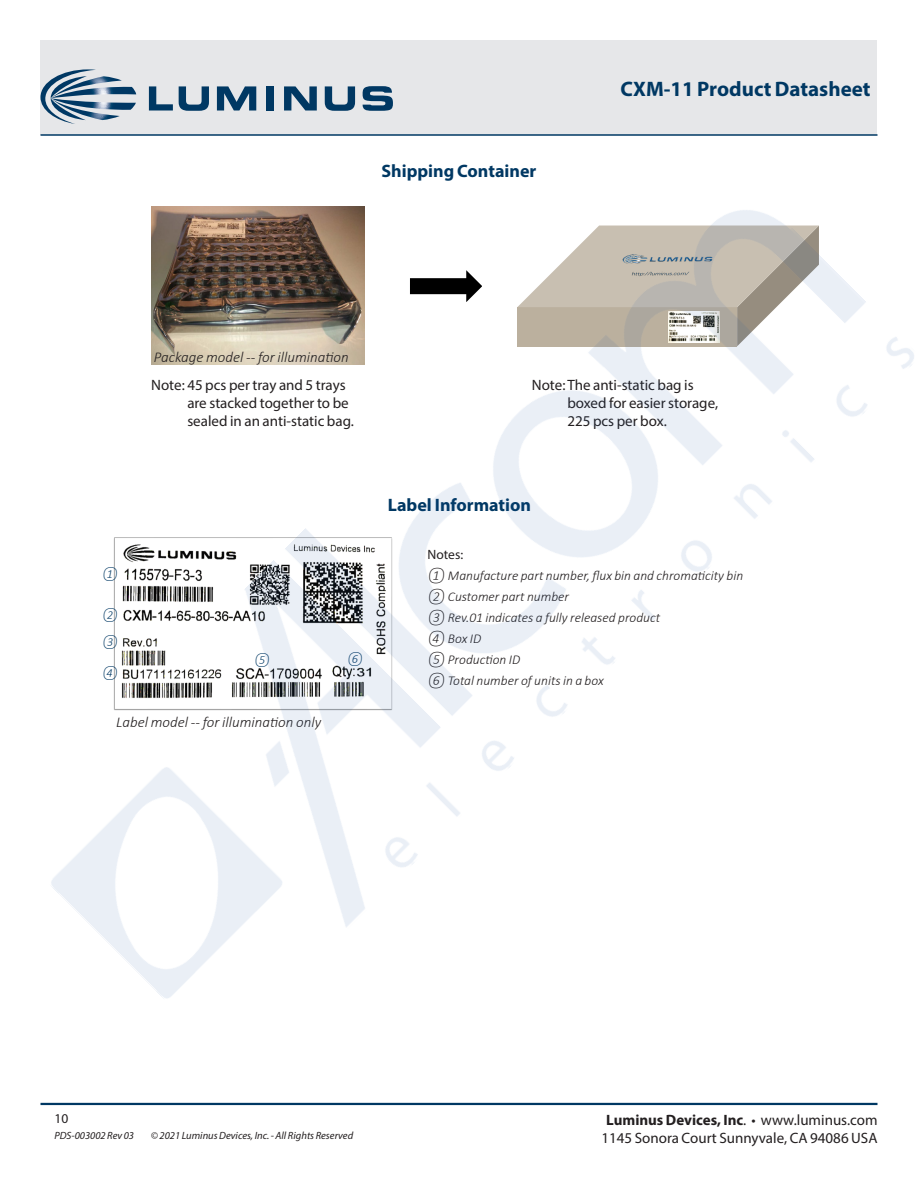
<style>
.page{position:relative;width:918px;height:1188px;background:#fff}
.page>*{position:absolute;margin:0;border:0;box-sizing:border-box;transform-origin:0 0}
.DS_Title1{font:700 21px "Myriad Pro";color:#003863}
.节{font:700 18px "Myriad Pro";color:#003863}
.t1{font:15px/18px "Myriad Pro";color:#231f20}
.t2{font:italic 300 15px "Calibri";color:#231f20}
.t3{font:700 15px "Myriad Pro";color:#231f20}
.t4{font:italic 300 13.5px "Calibri";color:#231f20}
.zzFooterRight2{font:13.5px "Myriad Pro";color:#231f20}
.t5{font:italic 300 12px "Calibri";color:#003863}
.zzFooterRight1{font:italic 10.5px "Myriad Pro";color:#231f20}
.s1{font-weight:400}
</style>
<div class="page">
<div style="left:40px;top:40px;width:838px;height:95px;background:#e6e7e9"></div>
<hr style="left:40px;top:1103px;width:838px;height:2px;background:#003863">
<hr style="left:40px;top:134px;width:838px;height:2px;background:#003863">
<svg style="left:40px;top:69px;width:96px;height:55px"></svg>
<svg style="left:149px;top:86px;width:24px;height:25px"></svg>
<svg style="left:179px;top:86px;width:30px;height:25px"></svg>
<svg style="left:217px;top:86px;width:39px;height:25px"></svg>
<div style="left:266px;top:86px;width:8px;height:25px;background:#003863"></div>
<svg style="left:284px;top:86px;width:33px;height:25px"></svg>
<svg style="left:325px;top:86px;width:30px;height:25px"></svg>
<svg style="left:363px;top:86px;width:30px;height:25px"></svg>
<img style="left:40px;top:135px;width:874px;height:863px">
<p class="节" style="left:382px;top:159px;width:156px">Shipping Container</p>
<p class="t2" style="left:154px;top:347px;width:196px">Package model -- for illumination</p>
<p class="DS_Title1" style="left:621px;top:75px;width:252px">CXM-11 Product Datasheet</p>
<p class="t1" style="left:187px;top:376px;width:168px;text-indent:-36px">Note: 45 pcs per tray and 5 trays are stacked together to be sealed in an anti-static bag.</p>
<p class="t1" style="left:567px;top:376px;width:152px;text-indent:-36px">Note: The anti-static bag is boxed for easier storage,<br>225 pcs per box.</p>
<p class="t5" style="left:102px;top:567px;width:17px">①</p>
<p class="t5" style="left:102px;top:608px;width:17px">②</p>
<p class="t5" style="left:102px;top:635px;width:17px">③</p>
<p class="t5" style="left:102px;top:666px;width:17px">④</p>
<p class="t5" style="left:254px;top:652px;width:17px">⑤</p>
<p class="t5" style="left:347px;top:652px;width:17px">⑥</p>
<p class="t2" style="left:116px;top:713px;width:206px">Label model -- for illumination only</p>
<p class="节" style="left:388px;top:493px;width:145px">Label Information</p>
<p class="zzFooterRight2" style="left:428px;top:547px;width:37px">Notes:</p>
<p class="t4" style="left:428px;top:568px;width:317px">① Manufacture part number, flux bin and chromaticity bin</p>
<p class="t4" style="left:428px;top:589px;width:143px">② Customer part number</p>
<p class="t4" style="left:428px;top:610px;width:234px">③ Rev.01 indicates a fully released product</p>
<p class="t4" style="left:428px;top:631px;width:55px">④ Box ID</p>
<p class="t4" style="left:428px;top:652px;width:94px">⑤ Production ID</p>
<p class="t4" style="left:428px;top:673px;width:178px">⑥ Total number of units in a box</p>
<p class="zzFooterRight2" style="left:54px;top:1110px;width:15px">10</p>
<p class="zzFooterRight1" style="left:54px;top:1129px;width:81px">PDS-003002 Rev 03</p>
<p class="zzFooterRight1" style="left:151px;top:1129px;width:204px">© 2021 Luminus Devices, Inc. - All Rights Reserved</p>
<p class="t3" style="left:606px;top:1110px;width:273px">Luminus Devices, Inc<span class="s1">. • www.luminus.com</span></p>
<p class="t1" style="left:601px;top:1129px;width:278px">1145 Sonora Court Sunnyvale, CA 94086 USA</p>
</div>
